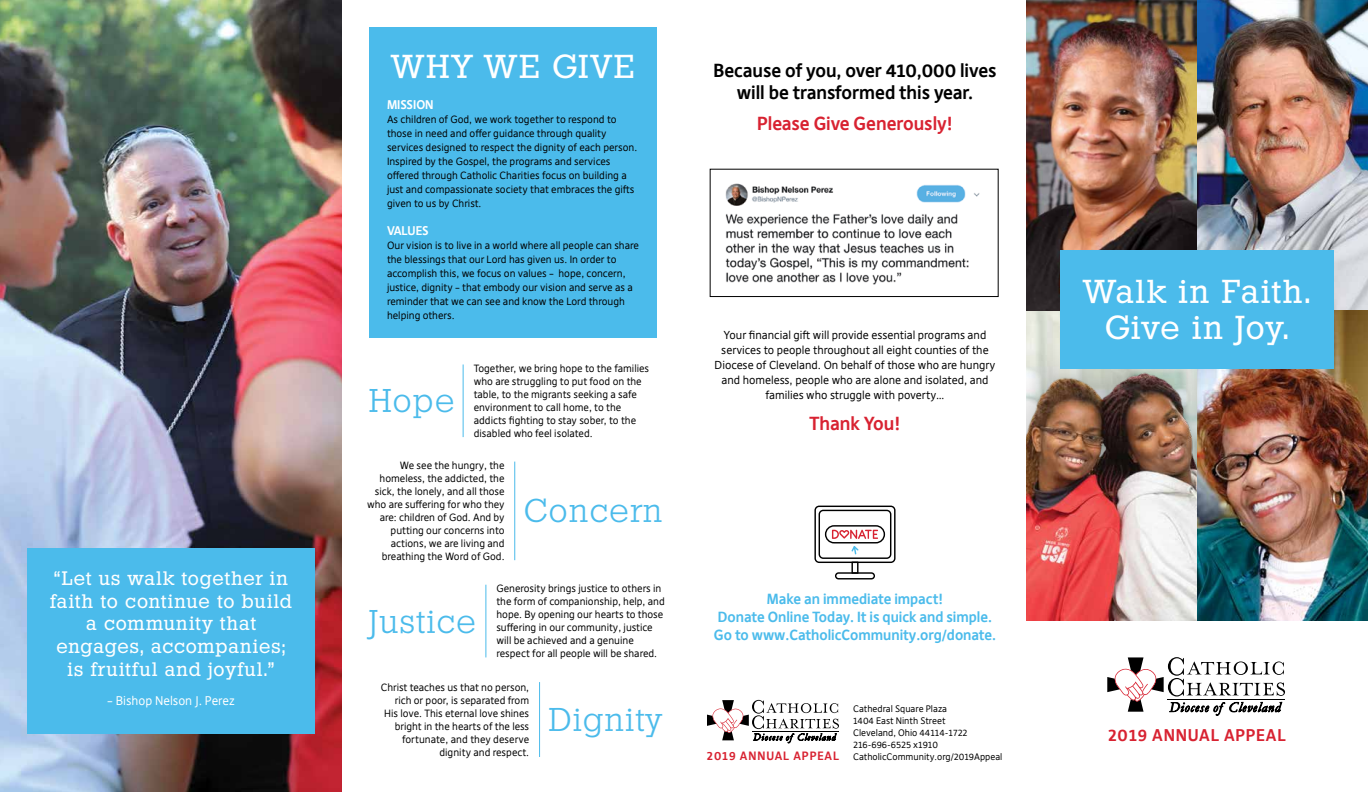
<style>
.page{position:relative;width:1368px;height:792px;background:#fff}
.page>*{position:absolute;margin:0;border:0;box-sizing:border-box;transform-origin:0 0}
.t1{font:32.3px/36.6px "Stafford Serial";letter-spacing:.065em;color:#fff;text-align:center}
.t2{font:32.3px "Stafford Serial";letter-spacing:.085em;color:#fff}
.t3{font:300 32px "Stafford Serial";letter-spacing:.05em;color:#4bbbeb}
.t4{font:19px/22.8px "Stafford Serial";letter-spacing:.05em;color:#fff;text-align:center}
.t5{font:700 18px/22px "Deja Rip";color:#000;text-align:center}
.t6{font:700 18px "Deja Rip";color:#d82231}
.t7{font:700 16.2px "Deja Rip";letter-spacing:.05em;color:#d82231}
.t8{font:700 14px/18px "Deja Rip";color:#4bbbeb;text-align:center}
.t9{font:12px "Deja Rip";color:#fff}
.t10{font:700 12px "Deja Rip";color:#fff}
.t11{font:700 11.5px "Deja Rip";letter-spacing:.08em;color:#d82231}
.t12{font:11px/15px "Deja Rip";color:#000;text-align:center}
.t13{font:10px/13px "Deja Rip";color:#000}
.t14{font:9px/12px "Deja Rip";color:#000}
</style>
<div class="page">
<img style="left:1197px;top:0;width:171px;height:310px">
<img style="left:1026px;top:0;width:171px;height:621px">
<img style="left:1197px;top:310px;width:171px;height:311px">
<div style="left:369px;top:27px;width:288px;height:311px;background:#4bbbeb"></div>
<svg style="left:1107px;top:657px;width:178px;height:59px"></svg>
<svg style="left:707px;top:700px;width:132px;height:43px"></svg>
<div style="left:1060px;top:250px;width:274px;height:119px;background:#4bbbeb"></div>
<hr style="left:463px;top:365px;width:1px;height:72px;background:#4bbbeb">
<hr style="left:486px;top:585px;width:1px;height:72px;background:#4bbbeb">
<hr style="left:514px;top:462px;width:1px;height:98px;background:#4bbbeb">
<hr style="left:539px;top:682px;width:1px;height:75px;background:#4bbbeb">
<img style="left:0;top:0;width:342px;height:792px">
<div style="left:27px;top:549px;width:288px;height:185px;background:#4bbbeb"></div>
<svg style="left:814px;top:506px;width:82px;height:73px"></svg>
<img style="left:725px;top:183px;width:255px;height:102px">
<div style="left:710px;top:169px;width:288px;height:128px;border:1px solid #000"></div>
<h3 class="t4" style="left:50px;top:567px;width:243px">“Let us walk together in faith to continue to build a community that engages, accompanies; is fruitful and joyful.”</h3>
<p class="t9" style="left:107px;top:693px;width:129px">– Bishop Nelson J. Perez</p>
<h1 class="t2" style="left:391px;top:47px;width:245px">WHY WE GIVE</h1>
<p class="t10" style="left:387px;top:97px;width:48px">MISSION</p>
<p class="t13" style="left:387px;top:112px;width:252px;line-height:14px">As children of God, we work together to respond to those in need and offer guidance through quality services designed to respect the dignity of each person.<br>Inspired by the Gospel, the programs and services offered through Catholic Charities focus on building a just and compassionate society that embraces the gifts given to us by Christ.</p>
<p class="t10" style="left:387px;top:223px;width:43px">VALUES</p>
<p class="t13" style="left:387px;top:238px;width:253px;line-height:14px">Our vision is to live in a world where all people can share the blessings that our Lord has given us. In order to accomplish this, we focus on values – hope, concern, justice, dignity – that embody our vision and serve as a reminder that we can see and know the Lord through helping others.</p>
<h2 class="t3" style="left:369px;top:382px;width:87px">Hope</h2>
<p class="t13" style="left:474px;top:362px;width:177px">Together, we bring hope to the families who are struggling to put food on the table, to the migrants seeking a safe environment to call home, to the addicts fighting to stay sober, to the disabled who feel isolated.</p>
<p class="t13" style="left:367px;top:459px;width:139px;text-align:right">We see the hungry, the homeless, the addicted, the sick, the lonely, and all those who are suffering for who they are: children of God. And by putting our concerns into actions, we are living and breathing the Word of God.</p>
<h2 class="t3" style="left:524px;top:492px;width:139px">Concern</h2>
<h2 class="t3" style="left:369px;top:602px;width:108px">Justice</h2>
<p class="t13" style="left:496px;top:582px;width:170px">Generosity brings justice to others in the form of companionship, help, and hope. By opening our hearts to those suffering in our community, justice will be achieved and a genuine respect for all people will be shared.</p>
<p class="t13" style="left:381px;top:681px;width:150px;text-align:right">Christ teaches us that no person, rich or poor, is separated from<br>His love. This eternal love shines bright in the hearts of the less fortunate, and they deserve dignity and respect.</p>
<h2 class="t3" style="left:549px;top:701px;width:114px">Dignity</h2>
<h3 class="t5" style="left:714px;top:59px;width:285px">Because of you, over 410,000 lives will be transformed this year.</h3>
<h3 class="t6" style="left:757px;top:112px;width:197px">Please Give Generously!</h3>
<p class="t12" style="left:715px;top:328px;width:282px">Your financial gift will provide essential programs and services to people throughout all eight counties of the Diocese of Cleveland. On behalf of those who are hungry and homeless, people who are alone and isolated, and families who struggle with poverty…</p>
<h3 class="t6" style="left:810px;top:413px;width:92px">Thank You!</h3>
<h3 class="t8" style="left:714px;top:590px;width:284px">Make an immediate impact!<br>Donate Online Today. It is quick and simple.<br>Go to www.CatholicCommunity.org/donate.</h3>
<p class="t11" style="left:707px;top:749px;width:133px">2019 ANNUAL APPEAL</p>
<p class="t14" style="left:853px;top:703px;width:151px">Cathedral Square Plaza<br>1404 East Ninth Street<br>Cleveland, Ohio 44114-1722<br>216-696-6525 x1910<br>CatholicCommunity.org/2019Appeal</p>
<h1 class="t1" style="left:1084px;top:273px;width:228px">Walk in Faith.<br>Give in Joy.</h1>
<h3 class="t7" style="left:1108px;top:725px;width:179px">2019 ANNUAL APPEAL</h3>
</div>
